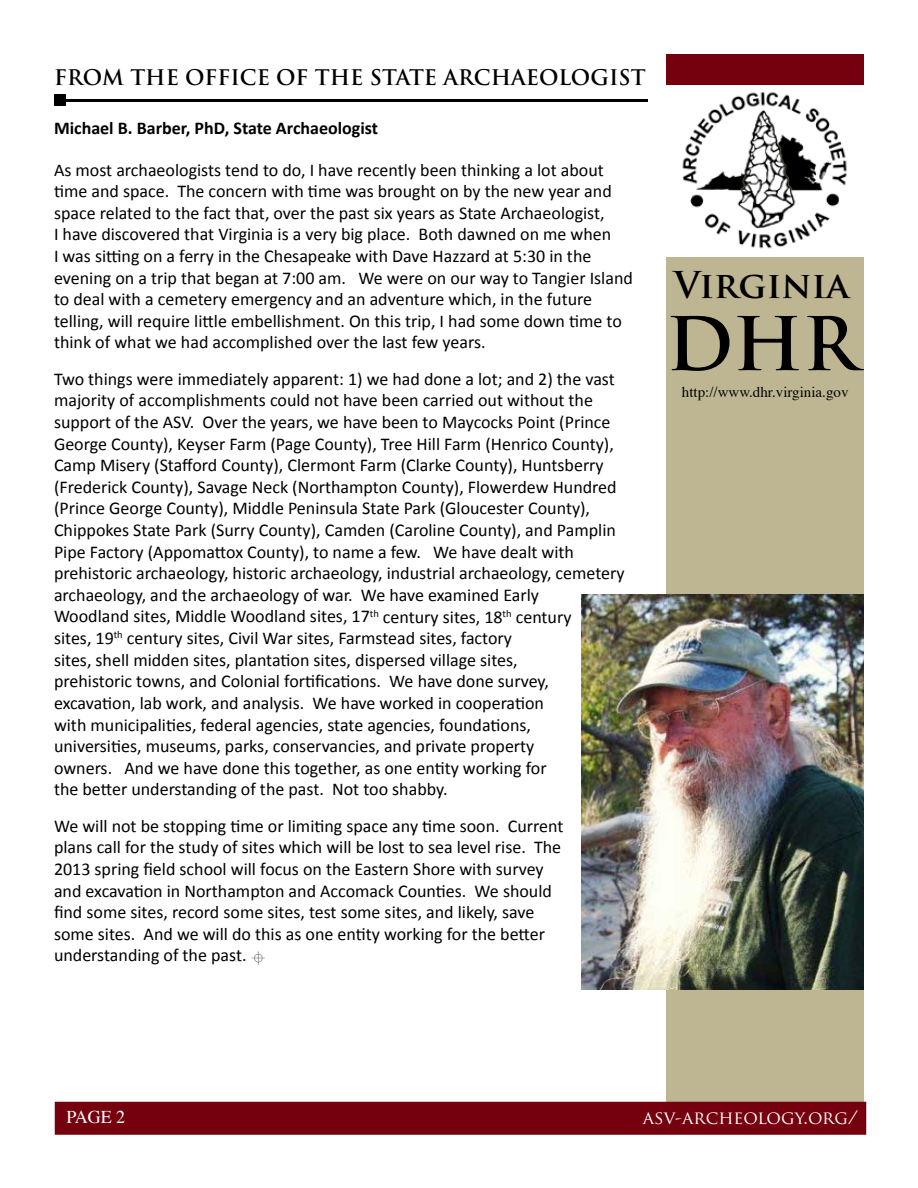
<style>
.page{position:relative;width:918px;height:1188px;background:#fff}
.page>*{position:absolute;margin:0;border:0;box-sizing:border-box;transform-origin:0 0}
.t1{font:700 72px "Trajan Pro";color:#000}
.t2{font:700 36px "Trajan Pro";color:#000}
.t3{font:700 21px "Trajan Pro";color:#000}
.t4{font:18px/21.6px "Calibri";color:#000}
.t5{font:700 18px "Calibri";color:#000}
.t6{font:18px "Trajan Pro";color:#fff}
.t7{font:18px "Times";color:#fff}
.t8{font:15px "Times";color:#000}
</style>
<div class="page">
<div style="left:666px;top:54px;width:198px;height:1080px;background:#beb693"></div>
<div style="left:666px;top:54px;width:198px;height:31px;background:#75000e"></div>
<div style="left:55px;top:1102px;width:811px;height:33px;background:#75000e;border:2px solid #75000e"></div>
<hr style="left:60px;top:99px;width:588px;height:3px;background:#000">
<div style="left:54px;top:94px;width:12px;height:12px;background:#000"></div>
<img style="left:666px;top:85px;width:198px;height:171px">
<img style="left:581px;top:595px;width:283px;height:395px">
<p class="t3" style="left:54px;top:64px;width:593px">FROM THE OFFICE OF THE STATE ARCHAEOLOGIST</p>
<p class="t5" style="left:54px;top:117px;width:326px">Michael B. Barber, PhD, State Archaeologist</p>
<p class="t4" style="left:54px;top:158px;width:580px">As most archaeologists tend to do, I have recently been thinking a lot about time and space. The concern with time was brought on by the new year and space related to the fact that, over the past six years as State Archaeologist,<br>I have discovered that Virginia is a very big place. Both dawned on me when<br>I was sitting on a ferry in the Chesapeake with Dave Hazzard at 5:30 in the evening on a trip that began at 7:00 am. We were on our way to Tangier Island to deal with a cemetery emergency and an adventure which, in the future telling, will require little embellishment. On this trip, I had some down time to think of what we had accomplished over the last few years.</p>
<p class="t4" style="left:54px;top:367px;width:572px">Two things were immediately apparent: 1) we had done a lot; and 2) the vast majority of accomplishments could not have been carried out without the support of the ASV. Over the years, we have been to Maycocks Point (Prince George County), Keyser Farm (Page County), Tree Hill Farm (Henrico County), Camp Misery (Stafford County), Clermont Farm (Clarke County), Huntsberry (Frederick County), Savage Neck (Northampton County), Flowerdew Hundred (Prince George County), Middle Peninsula State Park (Gloucester County), Chippokes State Park (Surry County), Camden (Caroline County), and Pamplin Pipe Factory (Appomattox County), to name a few. We have dealt with prehistoric archaeology, historic archaeology, industrial archaeology, cemetery archaeology, and the archaeology of war. We have examined Early<br>Woodland sites, Middle Woodland sites, 17<sup>th</sup> century sites, 18<sup>th</sup> century<br>sites, 19<sup>th</sup> century sites, Civil War sites, Farmstead sites, factory<br>sites, shell midden sites, plantation sites, dispersed village sites,<br>prehistoric towns, and Colonial fortifications. We have done survey, excavation, lab work, and analysis. We have worked in cooperation<br>with municipalities, federal agencies, state agencies, foundations,<br>universities, museums, parks, conservancies, and private property<br>owners. And we have done this together, as one entity working for<br>the better understanding of the past. Not too shabby.</p>
<p class="t4" style="left:54px;top:814px;width:511px">We will not be stopping time or limiting space any time soon. Current plans call for the study of sites which will be lost to sea level rise. The 2013 spring field school will focus on the Eastern Shore with survey and excavation in Northampton and Accomack Counties. We should find some sites, record some sites, test some sites, and likely, save some sites. And we will do this as one entity working for the better understanding of the past. ⌖</p>
<h2 class="t2" style="left:674px;top:263px;width:177px">Virginia</h2>
<h1 class="t1" style="left:666px;top:299px;width:193px">DHR</h1>
<p class="t8" style="left:682px;top:383px;width:168px">http://www.dhr.virginia.gov</p>
<p class="t7" style="left:66px;top:1105px;width:60px">PAGE 2</p>
<p class="t6" style="left:643px;top:1106px;width:217px">ASV-ARCHEOLOGY.ORG/</p>
</div>
